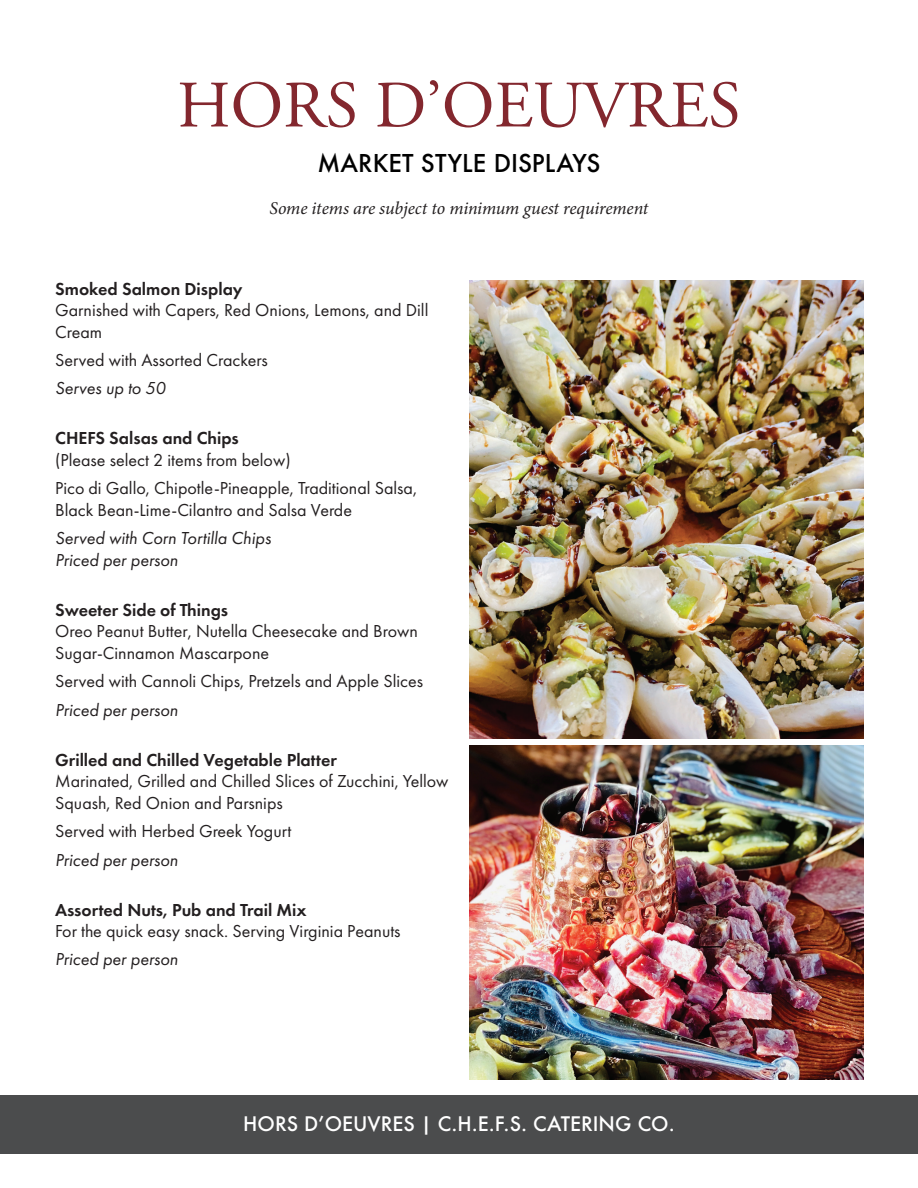
<style>
.page{position:relative;width:918px;height:1188px;background:#fff}
.page>*{position:absolute;margin:0;border:0;box-sizing:border-box;transform-origin:0 0}
.t1{font:66.15px "Adobe Garamond Pro";color:#83272e}
.t2{font:500 23.85px "Futura";color:#000}
.t3{font:500 19.5px "Futura";color:#fff}
.t4{font:18px/21.6px "Futura PT";color:#231f20}
.t5{font:600 18px "Futura PT";color:#231f20}
.t6{font:italic 18px/21.6px "Futura PT";color:#231f20}
.t7{font:italic 18px "Minion Pro";letter-spacing:-.01em;color:#231f20}
</style>
<div class="page">
<div style="left:0;top:1095px;width:918px;height:58px;background:#4b4c4d"></div>
<img style="left:469px;top:281px;width:395px;height:458px">
<img style="left:469px;top:745px;width:395px;height:335px">
<h1 class="t1" style="left:177px;top:66px;width:565px">HORS D’OEUVRES</h1>
<h2 class="t2" style="left:318px;top:146px;width:284px">MARKET STYLE DISPLAYS</h2>
<p class="t7" style="left:269px;top:196px;width:381px">Some items are subject to minimum guest requirement</p>
<p class="t5" style="left:55px;top:277px;width:189px">Smoked Salmon Display</p>
<p class="t4" style="left:55px;top:299px;width:375px">Garnished with Capers, Red Onions, Lemons, and Dill<br>Cream</p>
<p class="t4" style="left:55px;top:349px;width:214px">Served with Assorted Crackers</p>
<p class="t6" style="left:55px;top:378px;width:112px">Serves up to 50</p>
<p class="t5" style="left:55px;top:427px;width:185px">CHEFS Salsas and Chips</p>
<p class="t4" style="left:55px;top:446px;width:364px;line-height:28.3px">(Please select 2 items from below)<br>Pico di Gallo, Chipotle-Pineapple, Traditional Salsa,</p>
<p class="t4" style="left:55px;top:499px;width:298px">Black Bean-Lime-Cilantro and Salsa Verde</p>
<p class="t6" style="left:55px;top:527px;width:217px">Served with Corn Tortilla Chips<br>Priced per person</p>
<p class="t5" style="left:55px;top:599px;width:175px">Sweeter Side of Things</p>
<p class="t4" style="left:55px;top:621px;width:364px">Oreo Peanut Butter, Nutella Cheesecake and Brown<br>Sugar-Cinnamon Mascarpone</p>
<p class="t4" style="left:55px;top:670px;width:369px">Served with Cannoli Chips, Pretzels and Apple Slices</p>
<p class="t6" style="left:55px;top:699px;width:124px">Priced per person</p>
<p class="t5" style="left:55px;top:748px;width:283px">Grilled and Chilled Vegetable Platter</p>
<p class="t4" style="left:55px;top:770px;width:395px">Marinated, Grilled and Chilled Slices of Zucchini, Yellow<br>Squash, Red Onion and Parsnips</p>
<p class="t4" style="left:55px;top:820px;width:238px">Served with Herbed Greek Yogurt</p>
<p class="t6" style="left:55px;top:849px;width:124px">Priced per person</p>
<p class="t5" style="left:55px;top:898px;width:253px">Assorted Nuts, Pub and Trail Mix</p>
<p class="t4" style="left:55px;top:920px;width:347px">For the quick easy snack. Serving Virginia Peanuts</p>
<p class="t6" style="left:55px;top:949px;width:124px">Priced per person</p>
<p class="t3" style="left:243px;top:1110px;width:433px">HORS D’OEUVRES | C.H.E.F.S. CATERING CO.</p>
</div>
